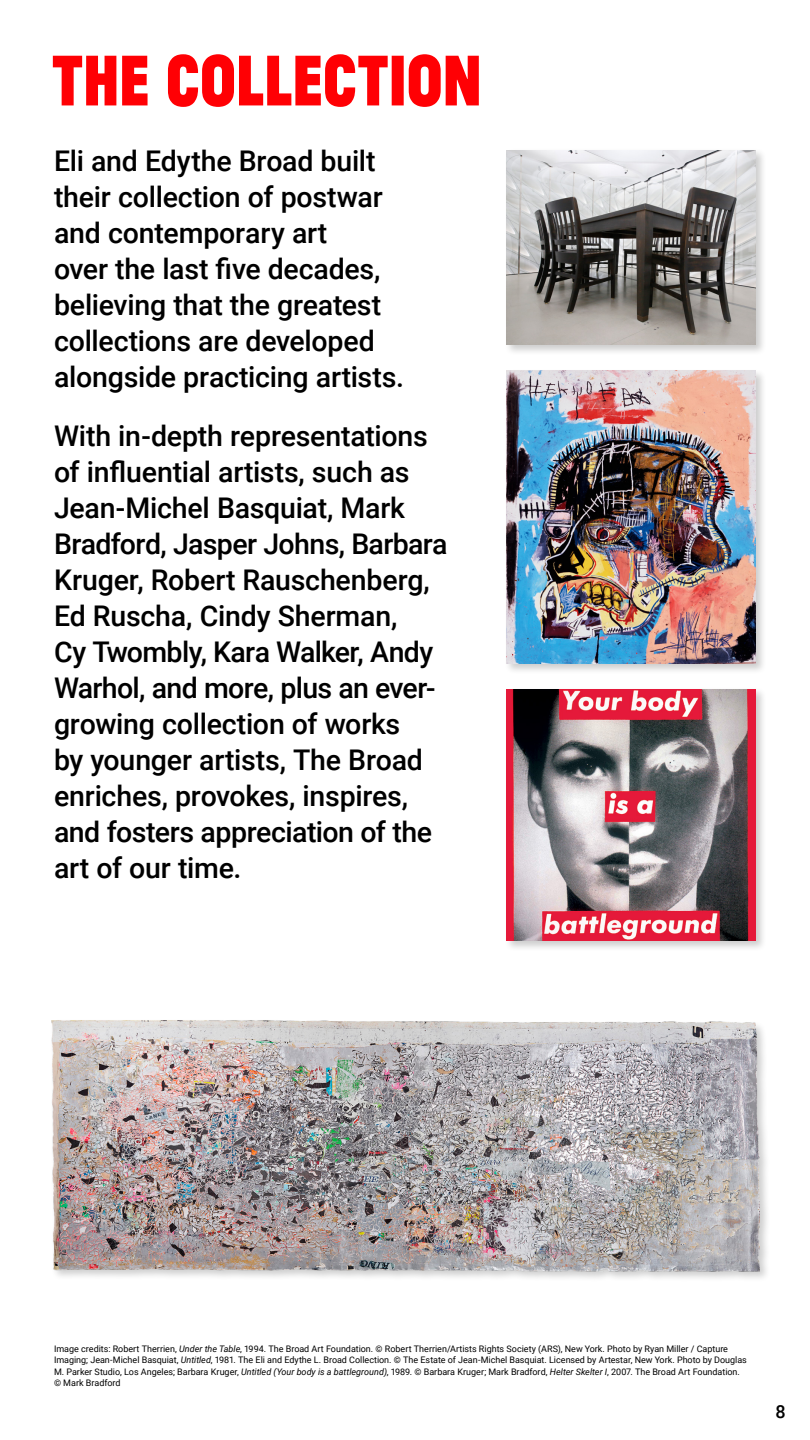
<style>
.page{position:relative;width:810px;height:1440px;background:#fff}
.page>*{position:absolute;margin:0;border:0;box-sizing:border-box;transform-origin:0 0}
.t1{font:75px "Jean Luc Broad";letter-spacing:-.01em;color:#ff0004}
.t2{font:500 28.5px/36px "Roboto";letter-spacing:-.01em;color:#000}
.t3{font:500 18px "Roboto";color:#000}
.t4{font:9px/11.2px "Roboto";color:#000}
.s1{font-style:italic}
</style>
<div class="page">
<div style="left:505px;top:369px;width:262px;height:306px;background:#000;opacity:.2"></div>
<img style="left:507px;top:371px;width:249px;height:292px">
<div style="left:49px;top:1018px;width:722px;height:265px;background:#000;opacity:.2"></div>
<img style="left:51px;top:1021px;width:708px;height:251px">
<div style="left:505px;top:687px;width:262px;height:265px;background:#000;opacity:.2"></div>
<img style="left:507px;top:689px;width:249px;height:252px">
<div style="left:505px;top:148px;width:262px;height:208px;background:#000;opacity:.2"></div>
<img style="left:507px;top:150px;width:249px;height:195px">
<p class="t1" style="left:52px;top:28px;width:432px">THE COLLECTION</p>
<p class="t2" style="left:54px;top:142px;width:351px">Eli and Edythe Broad built their collection of postwar and contemporary art<br>over the last five decades, believing that the greatest collections are developed alongside practicing artists.</p>
<p class="t2" style="left:54px;top:417px;width:395px">With in-depth representations of influential artists, such as<br>Jean-Michel Basquiat, Mark<br>Bradford, Jasper Johns, Barbara<br>Kruger, Robert Rauschenberg,<br>Ed Ruscha, Cindy Sherman,<br>Cy Twombly, Kara Walker, Andy<br>Warhol, and more, plus an ever&shy;growing collection of works<br>by younger artists, The Broad enriches, provokes, inspires, and fosters appreciation of the art of our time.</p>
<p class="t4" style="left:54px;top:1343px;width:694px">Image credits: Robert Therrien, <span class="s1">Under the Table</span>, 1994. The Broad Art Foundation. © Robert Therrien/Artists Rights Society (ARS), New York. Photo by Ryan Miller / Capture Imaging; Jean‐Michel Basquiat, <span class="s1">Untitled</span>, 1981. The Eli and Edythe L. Broad Collection. © The Estate of Jean-Michel Basquiat. Licensed by Artestar, New York. Photo by Douglas M. Parker Studio, Los Angeles; Barbara Kruger, <span class="s1">Untitled (Your body is a battleground)</span>, 1989. © Barbara Kruger; Mark Bradford, <span class="s1">Helter Skelter I</span>, 2007. The Broad Art Foundation. © Mark Bradford</p>
<p class="t3" style="left:776px;top:1399px;width:12px">8</p>
</div>
